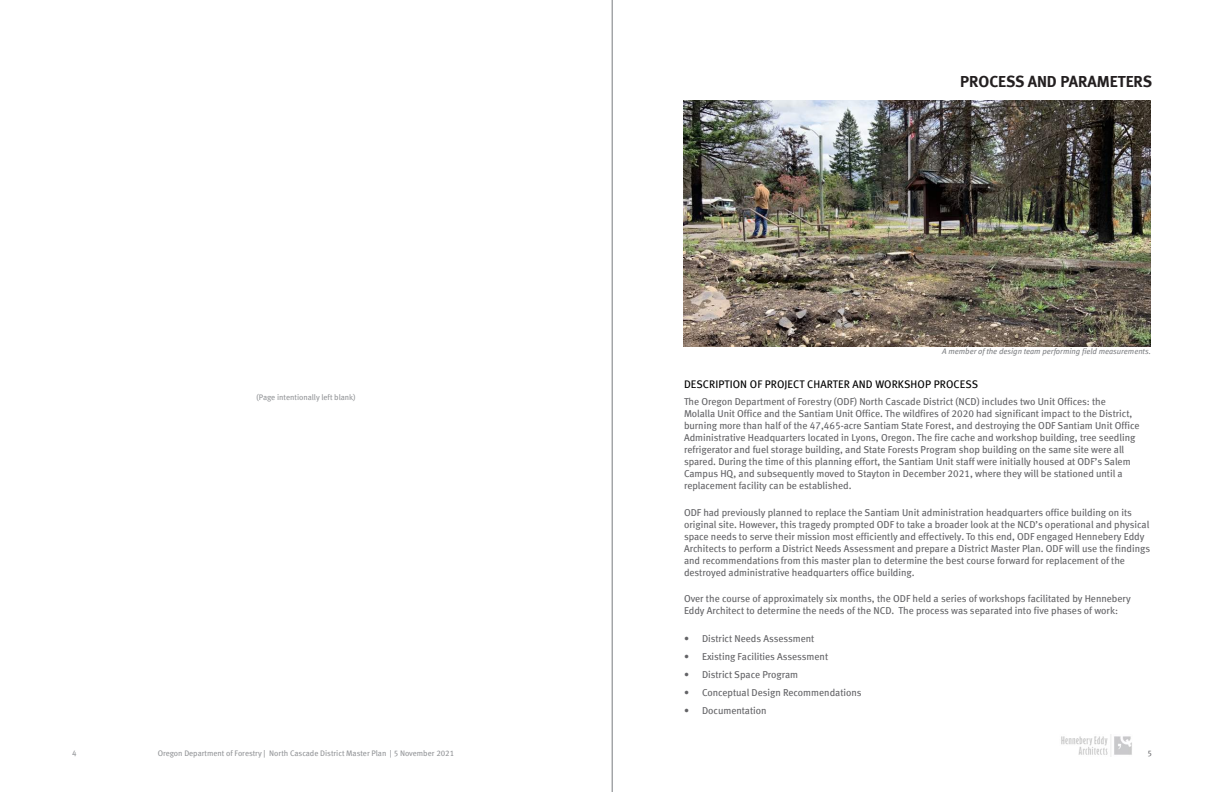
<style>
.page{position:relative;width:1224px;height:792px;background:#fff}
.page>*{position:absolute;margin:0;border:0;box-sizing:border-box;transform-origin:0 0}
.HEA_Title_-_Large__R{font:16px "Meta Bold LF";color:#231f20}
.HEA_Heading_-_Caps{font:11px "Meta Book LF";letter-spacing:.01em;color:#000}
.HEA_Base_-_Regular{font:10px/12px "Meta Book LF";color:#636366}
.t1{font:8px "Meta Book LF";color:#939598}
.HEA_Sidebar_-_Italic{font:italic 8px "Meta Book LF";color:#808285}
.t2{font:8px "Meta Book LF";color:#6c6d70}
</style>
<div class="page">
<img style="left:1061px;top:735px;width:71px;height:21px">
<hr style="left:612px;top:0;width:1px;height:792px;background:#9d9fa2">
<img style="left:683px;top:100px;width:468px;height:246px">
<p class="HEA_Title_-_Large__R" style="left:960px;top:72px;width:194px">PROCESS AND PARAMETERS</p>
<p class="HEA_Sidebar_-_Italic" style="left:942px;top:346px;width:210px">A member of the design team performing field measurements.</p>
<p class="HEA_Heading_-_Caps" style="left:684px;top:378px;width:296px">DESCRIPTION OF PROJECT CHARTER AND WORKSHOP PROCESS</p>
<p class="t1" style="left:256px;top:392px;width:101px">(Page intentionally left blank)</p>
<p class="HEA_Base_-_Regular" style="left:684px;top:396px;width:457px">The Oregon Department of Forestry (ODF) North Cascade District (NCD) includes two Unit Offices: the Molalla Unit Office and the Santiam Unit Office. The wildfires of 2020 had significant impact to the District, burning more than half of the 47,465-acre Santiam State Forest, and destroying the ODF Santiam Unit Office Administrative Headquarters located in Lyons, Oregon. The fire cache and workshop building, tree seedling refrigerator and fuel storage building, and State Forests Program shop building on the same site were all spared. During the time of this planning effort, the Santiam Unit staff were initially housed at ODF’s Salem Campus HQ, and subsequently moved to Stayton in December 2021, where they will be stationed until a replacement facility can be established.</p>
<p class="HEA_Base_-_Regular" style="left:684px;top:506px;width:468px">ODF had previously planned to replace the Santiam Unit administration headquarters office building on its original site. However, this tragedy prompted ODF to take a broader look at the NCD’s operational and physical space needs to serve their mission most efficiently and effectively. To this end, ODF engaged Hennebery Eddy Architects to perform a District Needs Assessment and prepare a District Master Plan. ODF will use the findings and recommendations from this master plan to determine the best course forward for replacement of the destroyed administrative headquarters office building.</p>
<p class="HEA_Base_-_Regular" style="left:684px;top:593px;width:448px">Over the course of approximately six months, the ODF held a series of workshops facilitated by Hennebery<br>Eddy Architect to determine the needs of the NCD. The process was separated into five phases of work:</p>
<p class="HEA_Base_-_Regular" style="left:684px;top:632px;width:132px">• District Needs Assessment</p>
<p class="HEA_Base_-_Regular" style="left:684px;top:650px;width:146px">• Existing Facilities Assessment</p>
<p class="HEA_Base_-_Regular" style="left:684px;top:668px;width:116px">• District Space Program</p>
<p class="HEA_Base_-_Regular" style="left:684px;top:686px;width:179px">• Conceptual Design Recommendations</p>
<p class="HEA_Base_-_Regular" style="left:684px;top:704px;width:84px">• Documentation</p>
<p class="t1" style="left:72px;top:748px;width:6px">4</p>
<p class="t1" style="left:158px;top:748px;width:298px">Oregon Department of Forestry | North Cascade District Master Plan | 5 November 2021</p>
<p class="t2" style="left:1148px;top:748px;width:6px">5</p>
</div>
